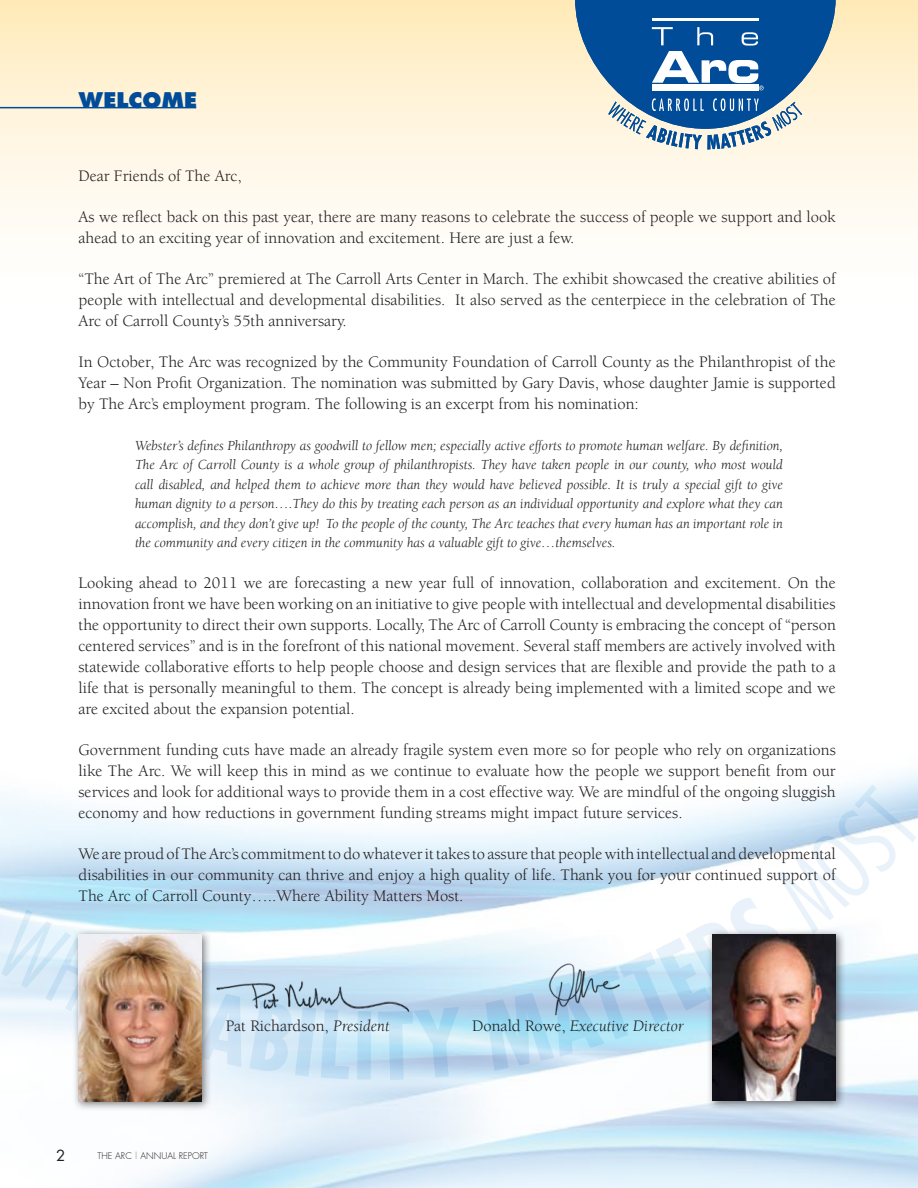
<style>
.page{position:relative;width:918px;height:1188px;background:#fff}
.page>*{position:absolute;margin:0;border:0;box-sizing:border-box;transform-origin:0 0}
.t1{font:800 21px "Futura";color:#004c98}
.t2{font:16.5px/21px "Berkeley";color:#231f20;text-align:justify}
.t3{font:italic 16.5px "Berkeley";color:#231f20}
.t4{font:15px "Futura";color:#231f20}
.t5{font:italic 14.25px/19.5px "Berkeley";color:#231f20;text-align:justify}
.t6{font:300 9px "Futura";color:#231f20}
.s1{font-style:italic}
.s2{font-style:normal}
.s3{color:#808285}
</style>
<div class="page">
<img style="left:0;top:771px;width:918px;height:417px">
<div style="left:0;top:0;width:918px;height:324px;background:linear-gradient(to bottom,#ffebbf,#fff)"></div>
<div style="left:706px;top:928px;width:140px;height:183px;background:#231f20;opacity:.6"></div>
<img style="left:713px;top:934px;width:123px;height:167px">
<div style="left:72px;top:928px;width:140px;height:184px;background:#231f20;opacity:.6"></div>
<img style="left:79px;top:935px;width:123px;height:167px">
<img style="left:546px;top:960px;width:76px;height:57px">
<svg style="left:575px;top:0;width:261px;height:150px;background:#618cb4"></svg>
<hr style="left:0;top:107px;width:196px;height:1px;background:#004c98">
<img style="left:208px;top:970px;width:207px;height:57px">
<p class="t1" style="left:79px;top:87px;width:120px">WELCOME</p>
<p class="t2" style="left:79px;top:166px;width:165px">Dear Friends of The Arc,</p>
<p class="t2" style="left:79px;top:206px;width:759px">As we reflect back on this past year, there are many reasons to celebrate the success of people we support and look ahead to an exciting year of innovation and excitement. Here are just a few.</p>
<p class="t2" style="left:79px;top:269px;width:759px">“The Art of The Arc” premiered at The Carroll Arts Center in March. The exhibit showcased the creative abilities of people with intellectual and developmental disabilities. It also served as the centerpiece in the celebration of The Arc of Carroll County’s 55th anniversary.</p>
<p class="t2" style="left:79px;top:352px;width:759px">In October, The Arc was recognized by the Community Foundation of Carroll County as the Philanthropist of the Year – Non Profit Organization. The nomination was submitted by Gary Davis, whose daughter Jamie is supported by The Arc’s employment program. The following is an excerpt from his nomination:</p>
<p class="t5" style="left:135px;top:436px;width:650px">Webster’s defines Philanthropy as goodwill to fellow men; especially active efforts to promote human welfare. By definition, The Arc of Carroll County is a whole group of philanthropists. They have taken people in our county, who most would call disabled, and helped them to achieve more than they would have believed possible. It is truly a special gift to give human dignity to a person….They do this by treating each person as an individual opportunity and explore what they can accomplish, and they don’t give up! To the people of the county, The Arc teaches that every human has an important role in the community and every citizen in the community has a valuable gift to give…themselves.</p>
<p class="t2" style="left:79px;top:572px;width:759px">Looking ahead to 2011 we are forecasting a new year full of innovation, collaboration and excitement. On the innovation front we have been working on an initiative to give people with intellectual and developmental disabilities the opportunity to direct their own supports. Locally, The Arc of Carroll County is embracing the concept of “person centered services” and is in the forefront of this national movement. Several staff members are actively involved with statewide collaborative efforts to help people choose and design services that are flexible and provide the path to a life that is personally meaningful to them. The concept is already being implemented with a limited scope and we are excited about the expansion potential.</p>
<p class="t2" style="left:79px;top:740px;width:759px">Government funding cuts have made an already fragile system even more so for people who rely on organizations like The Arc. We will keep this in mind as we continue to evaluate how the people we support benefit from our services and look for additional ways to provide them in a cost effective way. We are mindful of the ongoing sluggish economy and how reductions in government funding streams might impact future services.</p>
<p class="t2" style="left:79px;top:844px;width:759px">We are proud of The Arc’s commitment to do whatever it takes to assure that people with intellectual and developmental disabilities in our community can thrive and enjoy a high quality of life. Thank you for your continued support of The Arc of Carroll County…..Where Ability Matters Most.</p>
<p class="t2" style="left:226px;top:1016px;width:165px">Pat Richardson, <span class="s1">President</span></p>
<p class="t3" style="left:472px;top:1018px;width:213px"><span class="s2">Donald Rowe,</span> Executive Director</p>
<p class="t4" style="left:56px;top:1145px;width:11px">2</p>
<p class="t6" style="left:97px;top:1150px;width:112px">THE ARC <span class="s3">|</span> ANNUAL REPORT</p>
</div>
